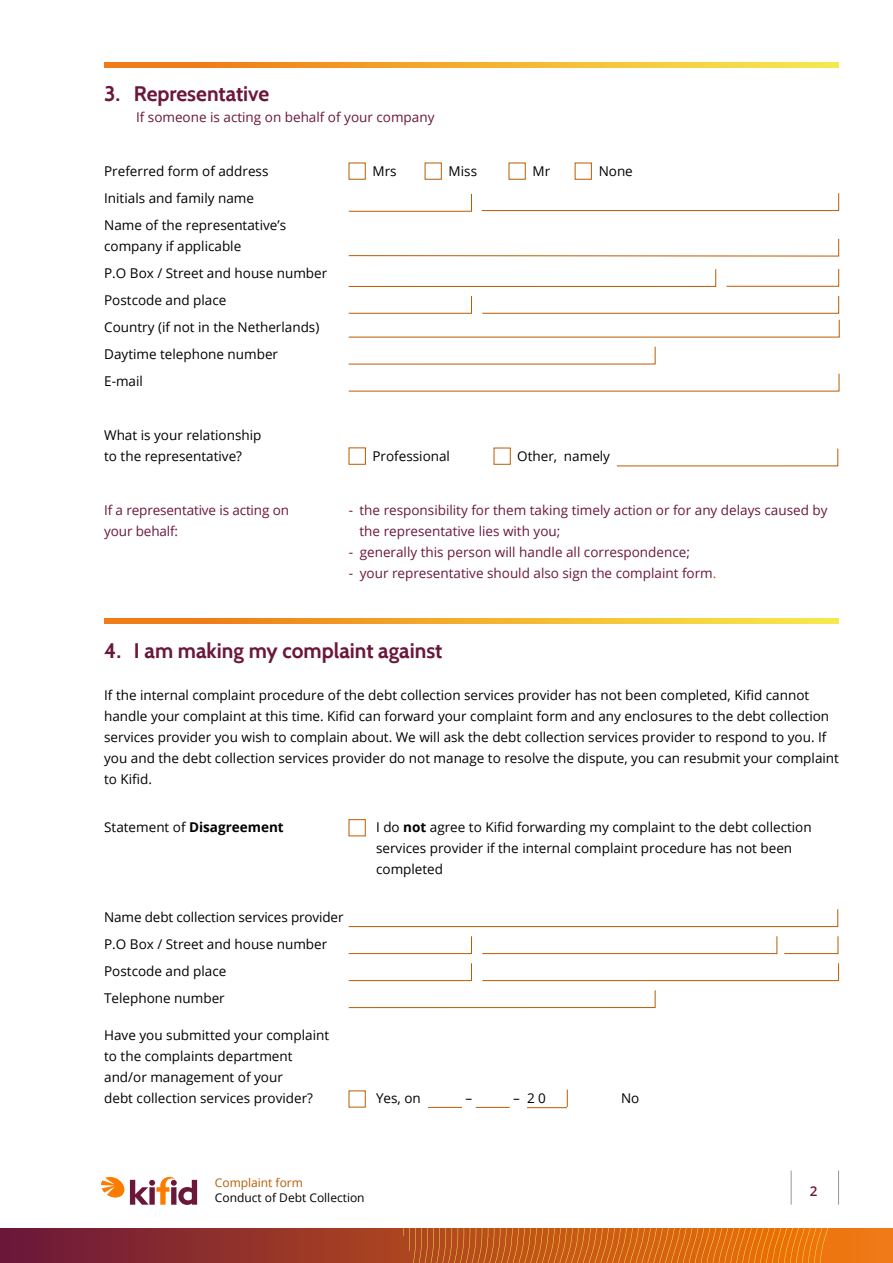
<style>
.page{position:relative;width:893px;height:1263px;background:#fff}
.page>*{position:absolute;margin:0;border:0;box-sizing:border-box;transform-origin:0 0}
.Alineakop_14_18{font:700 21px "Cabin";color:#6b173b}
.Introtekst_9_14{font:13.5px/21px "Open Sans";color:#000}
.Formuliertekst_9_18{font:13.5px/21px "Open Sans";color:#000}
.Introtekst_9_14-2{font:13.5px/21px "Open Sans";color:#6b173b}
.Alineakop_14_18-2{font:13.5px "Open Sans";color:#6b173b}
.Introtekst_9_14-3{font:700 13.5px "Open Sans";color:#000}
.t1{font:600 13.5px "Open Sans";color:#6b173b}
.t2{font:12px "Open Sans";color:#000}
.t3{font:12px "Open Sans";color:#ba5b02}
.s1{color:#ba5c03}
.s2{font-weight:400}
.s3{font-weight:700}
</style>
<div class="page">
<svg style="left:101px;top:1176px;width:96px;height:29px"></svg>
<svg style="left:0;top:1229px;width:893px;height:34px;background:#9a392b"></svg>
<svg style="left:138px;top:1229px;width:694px;height:34px;background:#bb541e"></svg>
<hr style="left:791px;top:1170px;width:1px;height:34px;background:#969696">
<hr style="left:838px;top:1170px;width:1px;height:34px;background:#969696">
<svg style="left:104px;top:62px;width:735px;height:5px;background:#f2ae2f"></svg>
<div style="left:349px;top:163px;width:17px;height:17px;border:1px solid #ba5c03"></div>
<div style="left:425px;top:163px;width:17px;height:17px;border:1px solid #ba5c03"></div>
<div style="left:509px;top:163px;width:17px;height:17px;border:1px solid #ba5c03"></div>
<div style="left:575px;top:163px;width:17px;height:17px;border:1px solid #ba5c03"></div>
<svg style="left:348px;top:193px;width:124px;height:19px"></svg>
<svg style="left:481px;top:193px;width:358px;height:18px"></svg>
<svg style="left:348px;top:238px;width:491px;height:19px"></svg>
<svg style="left:348px;top:269px;width:368px;height:18px"></svg>
<svg style="left:726px;top:269px;width:113px;height:18px"></svg>
<svg style="left:348px;top:295px;width:492px;height:43px"></svg>
<svg style="left:348px;top:346px;width:308px;height:19px"></svg>
<svg style="left:348px;top:373px;width:492px;height:19px"></svg>
<div style="left:349px;top:448px;width:17px;height:17px;border:1px solid #ba5c03"></div>
<div style="left:494px;top:448px;width:17px;height:17px;border:1px solid #ba5c03"></div>
<svg style="left:616px;top:448px;width:222px;height:18px"></svg>
<svg style="left:104px;top:619px;width:735px;height:5px;background:#f2ae2f"></svg>
<div style="left:349px;top:819px;width:17px;height:17px;border:1px solid #ba5c03"></div>
<svg style="left:348px;top:909px;width:490px;height:18px"></svg>
<svg style="left:348px;top:936px;width:124px;height:18px"></svg>
<svg style="left:482px;top:936px;width:357px;height:18px"></svg>
<svg style="left:348px;top:963px;width:124px;height:18px"></svg>
<svg style="left:482px;top:963px;width:357px;height:18px"></svg>
<svg style="left:348px;top:990px;width:308px;height:18px"></svg>
<hr style="left:428px;top:1107px;width:34px;height:1px;background:#ba5c03">
<hr style="left:476px;top:1107px;width:34px;height:1px;background:#ba5c03">
<svg style="left:527px;top:1089px;width:41px;height:19px"></svg>
<h1 class="Alineakop_14_18" style="left:104px;top:81px;width:167px">3. Representative</h1>
<h1 class="Alineakop_14_18-2" style="left:136px;top:108px;width:300px">If someone is acting on behalf of your company</h1>
<p class="Introtekst_9_14" style="left:104px;top:161px;width:166px">Preferred form of address</p>
<p class="Introtekst_9_14" style="left:373px;top:161px;width:26px">Mrs</p>
<p class="Introtekst_9_14" style="left:449px;top:161px;width:30px">Miss</p>
<p class="Introtekst_9_14" style="left:533px;top:161px;width:19px">Mr</p>
<p class="Introtekst_9_14" style="left:599px;top:161px;width:36px">None</p>
<p class="Formuliertekst_9_18" style="left:104px;top:188px;width:151px">Initials and family name</p>
<p class="Formuliertekst_9_18" style="left:104px;top:215px;width:183px">Name of the representative’s company if applicable</p>
<p class="Formuliertekst_9_18" style="left:104px;top:263px;width:225px">P.O Box / Street and house number</p>
<p class="Formuliertekst_9_18" style="left:104px;top:290px;width:124px">Postcode and place</p>
<p class="Introtekst_9_14" style="left:104px;top:317px;width:217px">Country (if not in the Netherlands)</p>
<p class="Introtekst_9_14" style="left:104px;top:344px;width:175px">Daytime telephone number</p>
<p class="Introtekst_9_14" style="left:104px;top:371px;width:40px">E-mail</p>
<p class="Formuliertekst_9_18" style="left:104px;top:425px;width:159px">What is your relationship to the representative?</p>
<p class="Formuliertekst_9_18" style="left:372px;top:446px;width:79px">Professional</p>
<p class="Formuliertekst_9_18" style="left:517px;top:446px;width:94px">Other, namely</p>
<p class="Introtekst_9_14-2" style="left:104px;top:500px;width:186px">If a representative is acting on your behalf:</p>
<p class="Introtekst_9_14-2" style="left:359px;top:500px;width:470px;text-indent:-11px">- the responsibility for them taking timely action or for any delays caused by the representative lies with you;</p>
<p class="Introtekst_9_14-2" style="left:349px;top:542px;width:343px">- generally this person will handle all correspondence;</p>
<p class="Introtekst_9_14-2" style="left:349px;top:563px;width:369px">- your representative should also sign the complaint form<span class="s1">.</span></p>
<h1 class="Alineakop_14_18" style="left:104px;top:638px;width:340px">4. I am making my complaint against</h1>
<p class="Introtekst_9_14" style="left:104px;top:684px;width:736px">If the internal complaint procedure of the debt collection services provider has not been completed, Kifid cannot handle your complaint at this time. Kifid can forward your complaint form and any enclosures to the debt collection services provider you wish to complain about. We will ask the debt collection services provider to respond to you. If you and the debt collection services provider do not manage to resolve the dispute, you can resubmit your complaint to Kifid.</p>
<p class="Introtekst_9_14-3" style="left:104px;top:817px;width:181px"><span class="s2">Statement of</span> Disagreement</p>
<p class="Introtekst_9_14" style="left:376px;top:816px;width:437px">I do <span class="s3">not</span> agree to Kifid forwarding my complaint to the debt collection services provider if the internal complaint procedure has not been completed</p>
<p class="Formuliertekst_9_18" style="left:104px;top:906px;width:241px">Name debt collection services provider</p>
<p class="Formuliertekst_9_18" style="left:104px;top:933px;width:225px">P.O Box / Street and house number</p>
<p class="Formuliertekst_9_18" style="left:104px;top:960px;width:124px">Postcode and place</p>
<p class="Formuliertekst_9_18" style="left:104px;top:987px;width:122px">Telephone number</p>
<p class="Formuliertekst_9_18" style="left:104px;top:1024px;width:227px">Have you submitted your complaint to the complaints department and/or management of your<br>debt collection services provider?</p>
<p class="Formuliertekst_9_18" style="left:376px;top:1087px;width:46px">Yes, on</p>
<p class="Formuliertekst_9_18" style="left:465px;top:1087px;width:8px">–</p>
<p class="Formuliertekst_9_18" style="left:513px;top:1087px;width:34px">– 2 0</p>
<p class="Formuliertekst_9_18" style="left:621px;top:1087px;width:20px">No</p>
<p class="t3" style="left:215px;top:1174px;width:90px">Complaint form</p>
<p class="t2" style="left:215px;top:1189px;width:151px">Conduct of Debt Collection</p>
<p class="t1" style="left:810px;top:1181px;width:9px">2</p>
</div>
